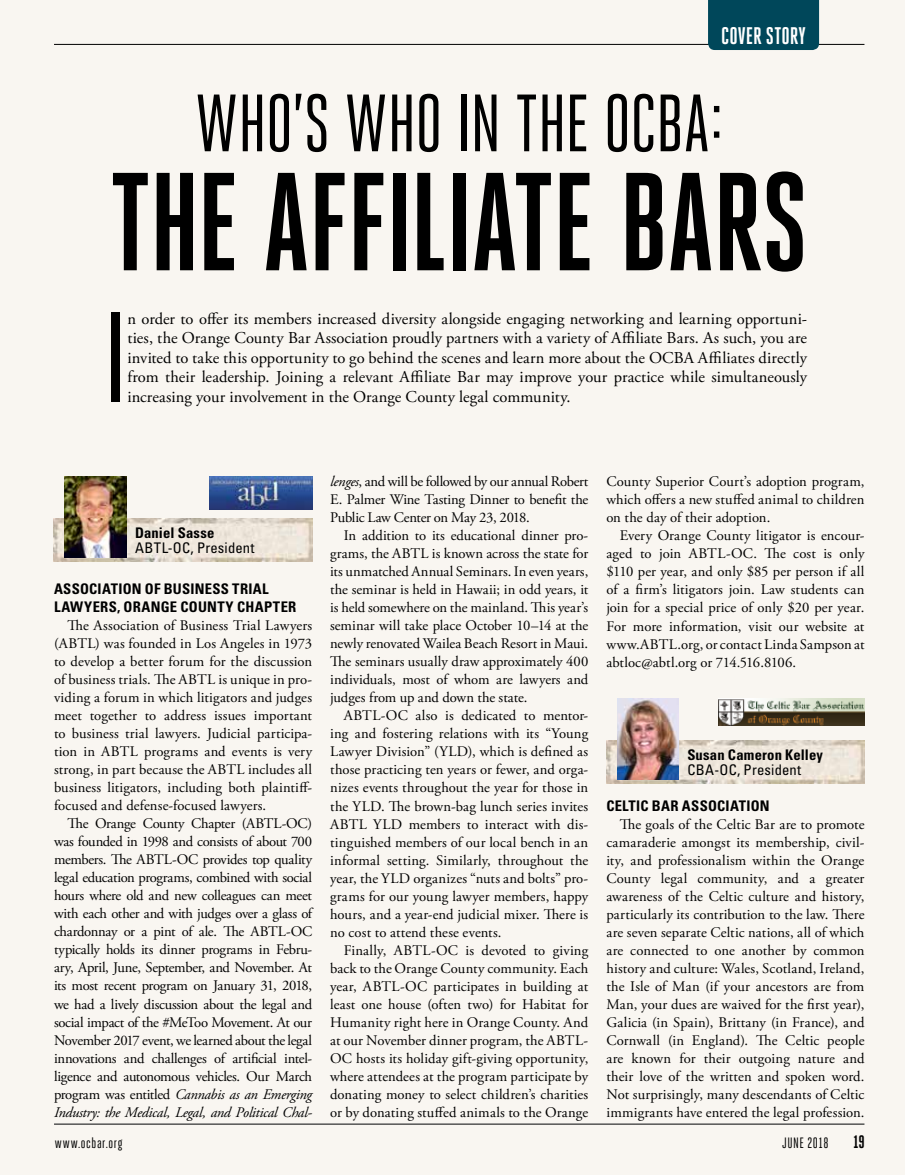
<style>
.page{position:relative;width:905px;height:1175px;background:#fff}
.page>*{position:absolute;margin:0;border:0;box-sizing:border-box;transform-origin:0 0}
.t1{font:700 139.05px "Heroic Condensed";letter-spacing:-.01em;color:#000}
.t2{font:127.95px "Heroic Condensed";color:#000}
.t3{font:81px "Heroic Condensed";letter-spacing:-.015em;color:#000}
.t4{font:700 24px "Heroic Condensed";letter-spacing:.005em;color:#fff}
.t5{font:700 18px "Heroic Condensed";color:#000}
.t6{font:16.5px/19.5px "Adobe Garamond Pro";letter-spacing:.005em;color:#000;text-align:justify}
.t7{font:15px "Heroic Condensed";letter-spacing:.04em;color:#000}
.t8{font:14.7px/18px "Adobe Garamond Pro";color:#000;text-align:justify}
.t9{font:700 condensed 14.7px/18px "Univers LT Std";letter-spacing:.015em;color:#000}
.t10{font:condensed 14.7px "Univers LT Std";letter-spacing:.015em;color:#000}
.s1{font-style:italic}
</style>
<div class="page">
<div style="left:0;top:0;width:904px;height:1174px;background:#f9f6f1"></div>
<hr style="left:54px;top:44px;width:810px;height:1px;background:#000">
<div style="left:708px;top:0;width:111px;height:50px;background:#00475a"></div>
<img style="left:718px;top:698px;width:146px;height:27px">
<img style="left:606px;top:740px;width:258px;height:44px">
<img style="left:617px;top:698px;width:61px;height:81px">
<hr style="left:54px;top:1123px;width:810px;height:1px;background:#000">
<img style="left:54px;top:518px;width:258px;height:44px">
<img style="left:65px;top:476px;width:61px;height:81px">
<img style="left:209px;top:476px;width:103px;height:33px">
<h3 class="t4" style="left:721px;top:22px;width:86px">COVER STORY</h3>
<h3 class="t3" style="left:195px;top:80px;width:530px">WHO’S WHO IN THE OCBA:</h3>
<h1 class="t1" style="left:110px;top:145px;width:699px">THE AFFILIATE BARS</h1>
<h2 class="t2" style="left:103px;top:288px;width:26px">I</h2>
<p class="t6" style="left:127px;top:309px;width:681px">n order to offer its members increased diversity alongside engaging networking and learning opportuni&shy;ties, the Orange County Bar Association proudly partners with a variety of Affiliate Bars. As such, you are invited to take this opportunity to go behind the scenes and learn more about the OCBA Affiliates directly from their leadership. Joining a relevant Affiliate Bar may improve your practice while simultaneously increasing your involvement in the Orange County legal community.</p>
<p class="t9" style="left:135px;top:523px;width:81px">Daniel Sasse</p>
<p class="t10" style="left:135px;top:538px;width:121px">ABTL-OC, President</p>
<p class="t9" style="left:54px;top:580px;width:244px">ASSOCIATION OF BUSINESS TRIAL<br>LAWYERS, ORANGE COUNTY CHAPTER</p>
<p class="t8" style="left:54px;top:617px;width:260px;text-indent:13px">The Association of Business Trial Lawyers (ABTL) was founded in Los Angeles in 1973 to develop a better forum for the discussion of business trials. The ABTL is unique in pro&shy;viding a forum in which litigators and judges meet together to address issues important to business trial lawyers. Judicial participa&shy;tion in ABTL programs and events is very strong, in part because the ABTL includes all business litigators, including both plaintiff&shy;focused and defense-focused lawyers.</p>
<p class="t8" style="left:54px;top:815px;width:260px;text-indent:13px">The Orange County Chapter (ABTL-OC) was founded in 1998 and consists of about 700 members. The ABTL-OC provides top quality legal education programs, combined with social hours where old and new colleagues can meet with each other and with judges over a glass of chardonnay or a pint of ale. The ABTL-OC typically holds its dinner programs in Febru&shy;ary, April, June, September, and November. At its most recent program on January 31, 2018, we had a lively discussion about the legal and social impact of the #MeToo Movement. At our November 2017 event, we learned about the legal innovations and challenges of artificial intel&shy;ligence and autonomous vehicles. Our March program was entitled <span class="s1">Cannabis as an Emerging Industry: the Medical, Legal, and Political Chal-</span></p>
<p class="t8" style="left:330px;top:473px;width:260px"><span class="s1">lenges</span>, and will be followed by our annual Robert E. Palmer Wine Tasting Dinner to benefit the Public Law Center on May 23, 2018.</p>
<p class="t8" style="left:330px;top:527px;width:260px;text-indent:13px">In addition to its educational dinner pro&shy;grams, the ABTL is known across the state for its unmatched Annual Seminars. In even years, the seminar is held in Hawaii; in odd years, it is held somewhere on the mainland. This year’s seminar will take place October 10–14 at the newly renovated Wailea Beach Resort in Maui.<br>The seminars usually draw approximately 400 individuals, most of whom are lawyers and judges from up and down the state.</p>
<p class="t8" style="left:330px;top:707px;width:260px;text-indent:13px">ABTL-OC also is dedicated to mentor&shy;ing and fostering relations with its “Young Lawyer Division” (YLD), which is defined as those practicing ten years or fewer, and orga&shy;nizes events throughout the year for those in the YLD. The brown-bag lunch series invites ABTL YLD members to interact with dis&shy;tinguished members of our local bench in an informal setting. Similarly, throughout the year, the YLD organizes “nuts and bolts” pro&shy;grams for our young lawyer members, happy hours, and a year-end judicial mixer. There is no cost to attend these events.</p>
<p class="t8" style="left:330px;top:941px;width:260px;text-indent:13px">Finally, ABTL-OC is devoted to giving back to the Orange County community. Each year, ABTL-OC participates in building at least one house (often two) for Habitat for Humanity right here in Orange County. And at our November dinner program, the ABTL-OC hosts its holiday gift-giving opportunity, where attendees at the program participate by donating money to select children’s charities or by donating stuffed animals to the Orange</p>
<p class="t8" style="left:606px;top:473px;width:260px">County Superior Court’s adoption program, which offers a new stuffed animal to children on the day of their adoption.</p>
<p class="t8" style="left:606px;top:527px;width:260px;text-indent:13px">Every Orange County litigator is encour&shy;aged to join ABTL-OC. The cost is only $110 per year, and only $85 per person if all of a firm’s litigators join. Law students can join for a special price of only $20 per year.<br>For more information, visit our website at www.ABTL.org, or contact Linda Sampson at abtloc@abtl.org or 714.516.8106.</p>
<p class="t9" style="left:687px;top:746px;width:137px">Susan Cameron Kelley</p>
<p class="t10" style="left:687px;top:760px;width:115px">CBA-OC, President</p>
<p class="t9" style="left:606px;top:796px;width:165px">CELTIC BAR ASSOCIATION</p>
<p class="t8" style="left:606px;top:815px;width:260px;text-indent:13px">The goals of the Celtic Bar are to promote camaraderie amongst its membership, civil&shy;ity, and professionalism within the Orange County legal community, and a greater awareness of the Celtic culture and history, particularly its contribution to the law. There are seven separate Celtic nations, all of which are connected to one another by common history and culture: Wales, Scotland, Ireland, the Isle of Man (if your ancestors are from Man, your dues are waived for the first year), Galicia (in Spain), Brittany (in France), and Cornwall (in England). The Celtic people are known for their outgoing nature and their love of the written and spoken word.<br>Not surprisingly, many descendants of Celtic immigrants have entered the legal profession.</p>
<p class="t7" style="left:55px;top:1134px;width:69px">www.ocbar.org</p>
<p class="t7" style="left:782px;top:1134px;width:48px">JUNE 2018</p>
<p class="t5" style="left:853px;top:1131px;width:13px">19</p>
</div>
